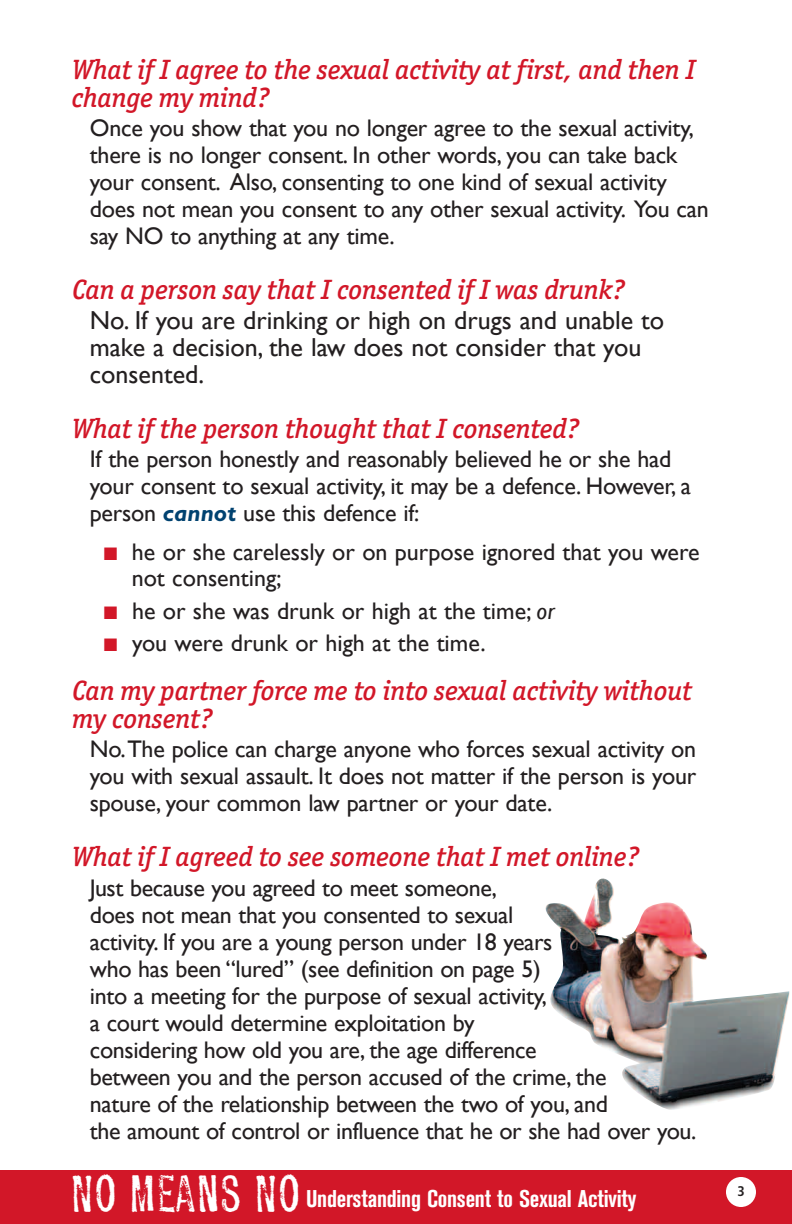
<style>
.page{position:relative;width:792px;height:1224px;background:#fff}
.page>*{position:absolute;margin:0;border:0;box-sizing:border-box;transform-origin:0 0}
.t1{font:italic 500 28px/28px "Officina Ser ITC";color:#d21728}
.t2{font:26px/27px "Gill Sans";color:#231f20}
.t3{font:24px/27px "Gill Sans";letter-spacing:-.01em;color:#231f20}
.t4{font:700 condensed 24px "Akzidenz Grotesk BE";letter-spacing:-.01em;color:#fff}
.t5{font:700 condensed 14px "Frutiger";color:#231f20}
.s1{font-weight:700;font-style:italic;color:#004270}
.s2{color:#d21728}
.s3{font-style:italic}
.s4{font-family:"Profumo";font-weight:400;font-stretch:normal;font-size:46px}
</style>
<div class="page">
<div style="left:0;top:1170px;width:792px;height:54px;background:#d21728"></div>
<div style="left:726px;top:1177px;width:30px;height:30px;background:#fff;border-radius:50%"></div>
<img style="left:545px;top:878px;width:244px;height:232px">
<p class="t1" style="left:72px;top:58px;width:625px">What if I agree to the sexual activity at first, and then I change my mind?</p>
<p class="t3" style="left:90px;top:114px;width:621px">Once you show that you no longer agree to the sexual activity, there is no longer consent. In other words, you can take back your consent. Also, consenting to one kind of sexual activity does not mean you consent to any other sexual activity. You can say NO to anything at any time.</p>
<p class="t1" style="left:72px;top:278px;width:555px">Can a person say that I consented if I was drunk?</p>
<p class="t2" style="left:90px;top:306px;width:576px">No. If you are drinking or high on drugs and unable to make a decision, the law does not consider that you consented.</p>
<p class="t1" style="left:72px;top:417px;width:509px">What if the person thought that I consented?</p>
<p class="t3" style="left:90px;top:446px;width:603px">If the person honestly and reasonably believed he or she had your consent to sexual activity, it may be a defence. However, a person <span class="s1">cannot</span> use this defence if:</p>
<p class="t3" style="left:132px;top:539px;width:569px;line-height:26px;text-indent:-28px"><span class="s2">■</span> he or she carelessly or on purpose ignored that you were not consenting;</p>
<p class="t3" style="left:104px;top:597px;width:453px"><span class="s2">■</span> he or she was drunk or high at the time; <span class="s3">or</span></p>
<p class="t3" style="left:104px;top:629px;width:383px"><span class="s2">■</span> you were drunk or high at the time.</p>
<p class="t1" style="left:72px;top:679px;width:621px">Can my partner force me to into sexual activity without my consent?</p>
<p class="t3" style="left:90px;top:735px;width:608px;text-align:justify">No.The police can charge anyone who forces sexual activity on you with sexual assault. It does not matter if the person is your spouse, your common law partner or your date.</p>
<p class="t1" style="left:72px;top:845px;width:569px">What if I agreed to see someone that I met online?</p>
<p class="t3" style="left:90px;top:874px;width:608px">Just because you agreed to meet someone,<br>does not mean that you consented to sexual<br>activity. If you are a young person under 18 years<br>who has been “lured” (see definition on page 5)<br>into a meeting for the purpose of sexual activity,<br>a court would determine exploitation by<br>considering how old you are, the age difference<br>between you and the person accused of the crime, the<br>nature of the relationship between the two of you, and<br>the amount of control or influence that he or she had over you.</p>
<p class="t4" style="left:70px;top:1190px;width:568px"><span class="s4">NO MEANS NO</span> Understanding Consent to Sexual Activity</p>
<p class="t5" style="left:737px;top:1185px;width:9px">3</p>
</div>
